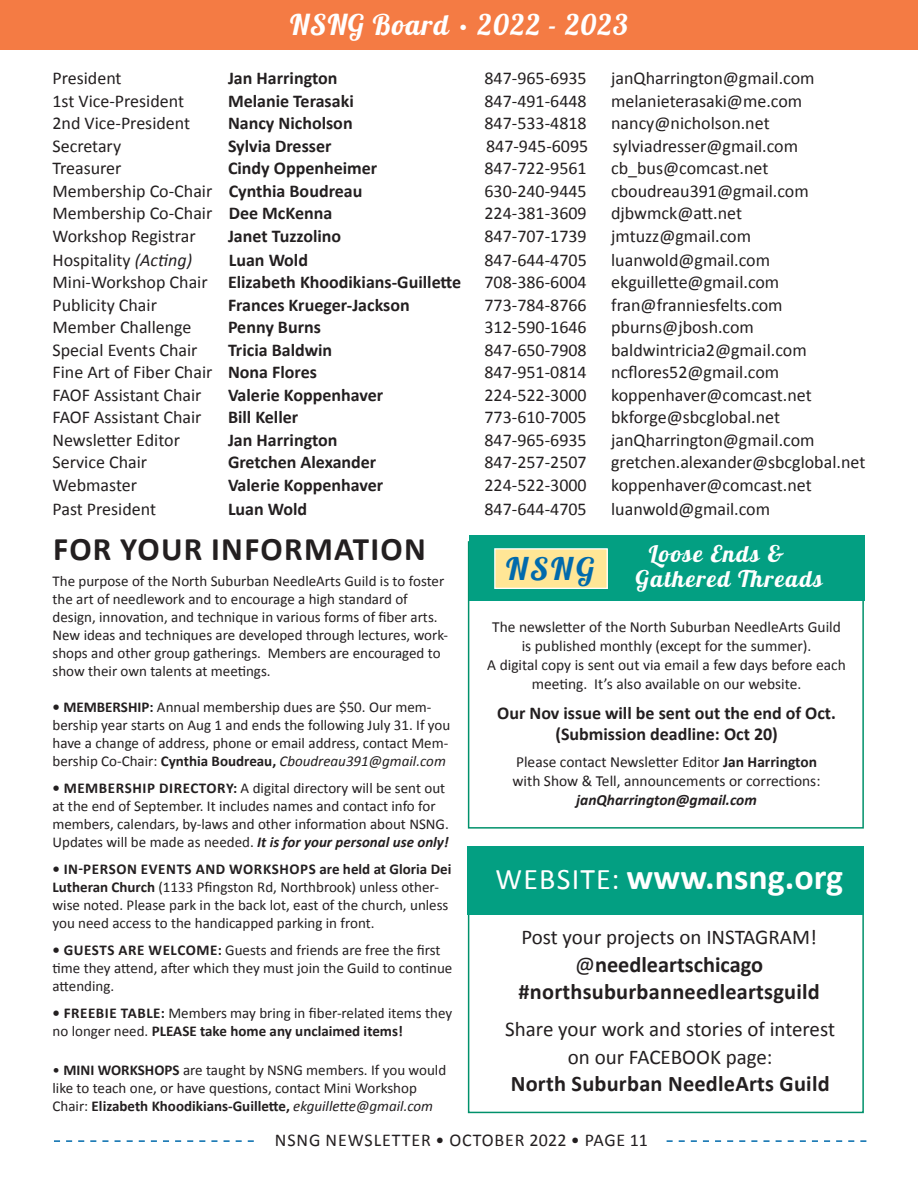
<style>
.page{position:relative;width:918px;height:1188px;background:#fff}
.page>*{position:absolute;margin:0;border:0;box-sizing:border-box;transform-origin:0 0}
.t1{font:700 36px "Calibri";color:#fff}
.t2{font:700 33px "Calibri";letter-spacing:.04em;color:#231f20}
.t3{font:30.9px "Lobster 1.4";color:#006aac;scale:1.04 1}
.t4{font:28.5px "Lobster 1.4";letter-spacing:.04em;color:#fff}
.t5{font:22.95px "Lobster 1.4";letter-spacing:.06em;color:#fff;scale:1.04 1}
.t6{font:700 22.35px/27.6px "Calibri";letter-spacing:.01em;color:#231f20;text-align:center}
.t7{font:21px/27.6px "Calibri";color:#231f20;text-align:center}
.t8{font:18px "Calibri";color:#231f20}
.t9{font:700 18px/21px "Calibri";color:#231f20;text-align:center}
.t10{font:18px "Calibri";letter-spacing:.05em;color:#231f20}
.t11{font:15.45px/18.9px "Calibri";color:#231f20;text-align:center}
.t12{font:italic 700 15.45px "Calibri";color:#231f20}
.t13{font:15px/18px "Calibri";color:#231f20}
.s1{font-weight:700}
.s2{font-style:italic}
.s3{font-weight:400}
.s4{font-weight:700;font-style:italic}
.s5{font-weight:400;font-size:30px}
</style>
<div class="page">
<div style="left:468px;top:850px;width:396px;height:263px;border:2px solid #00916b"></div>
<div style="left:0;top:0;width:918px;height:50px;background:#f47b44"></div>
<div style="left:468px;top:541px;width:396px;height:288px;border:2px solid #00916b"></div>
<div style="left:469px;top:536px;width:396px;height:66px;background:#039f82"></div>
<div style="left:495px;top:549px;width:112px;height:39px;background:#ffe696"></div>
<div style="left:494px;top:548px;width:114px;height:41px;border:1px solid #fff"></div>
<div style="left:468px;top:846px;width:396px;height:68px;background:#039f82"></div>
<svg style="left:54px;top:1140px;width:200px;height:2px"></svg>
<svg style="left:667px;top:1140px;width:199px;height:2px"></svg>
<h3 class="t4" style="left:290px;top:7px;width:339px">NSNG Board • 2022 - 2023</h3>
<p class="t8" style="left:52px;top:67px;width:71px">President</p>
<p class="t9" style="left:228px;top:68px;width:111px">Jan Harrington</p>
<p class="t8" style="left:484px;top:67px;width:104px">847-965-6935</p>
<p class="t8" style="left:611px;top:67px;width:205px">janQharrington@gmail.com</p>
<p class="t8" style="left:52px;top:89px;width:133px">1st Vice-President</p>
<p class="t9" style="left:228px;top:90px;width:127px">Melanie Terasaki</p>
<p class="t8" style="left:484px;top:89px;width:104px">847-491-6448</p>
<p class="t8" style="left:611px;top:89px;width:193px">melanieterasaki@me.com</p>
<p class="t8" style="left:52px;top:112px;width:139px">2nd Vice-President</p>
<p class="t9" style="left:228px;top:113px;width:126px">Nancy Nicholson</p>
<p class="t8" style="left:484px;top:112px;width:104px">847-533-4818</p>
<p class="t8" style="left:611px;top:112px;width:160px">nancy@nicholson.net</p>
<p class="t8" style="left:52px;top:134px;width:70px">Secretary</p>
<p class="t9" style="left:228px;top:135px;width:105px">Sylvia Dresser</p>
<p class="t8" style="left:486px;top:134px;width:104px">847-945-6095</p>
<p class="t8" style="left:613px;top:134px;width:187px">sylviadresser@gmail.com</p>
<p class="t8" style="left:52px;top:157px;width:71px">Treasurer</p>
<p class="t9" style="left:228px;top:158px;width:151px">Cindy Oppenheimer</p>
<p class="t8" style="left:484px;top:157px;width:104px">847-722-9561</p>
<p class="t8" style="left:611px;top:157px;width:159px">cb_bus@comcast.net</p>
<p class="t8" style="left:52px;top:179px;width:311px">Membership Co-Chair <span class="s1">Cynthia Boudreau</span></p>
<p class="t8" style="left:484px;top:179px;width:104px">630-240-9445</p>
<p class="t8" style="left:611px;top:179px;width:199px">cboudreau391@gmail.com</p>
<p class="t8" style="left:52px;top:202px;width:281px">Membership Co-Chair <span class="s1">Dee McKenna</span></p>
<p class="t8" style="left:484px;top:202px;width:104px">224-381-3609</p>
<p class="t8" style="left:611px;top:202px;width:133px">djbwmck@att.net</p>
<p class="t8" style="left:52px;top:224px;width:145px">Workshop Registrar</p>
<p class="t9" style="left:228px;top:225px;width:115px">Janet Tuzzolino</p>
<p class="t8" style="left:484px;top:224px;width:104px">847-707-1739</p>
<p class="t8" style="left:611px;top:224px;width:141px">jmtuzz@gmail.com</p>
<p class="t8" style="left:52px;top:248px;width:141px">Hospitality <span class="s2">(Acting)</span></p>
<p class="t9" style="left:229px;top:249px;width:81px">Luan Wold</p>
<p class="t8" style="left:485px;top:248px;width:104px">847-644-4705</p>
<p class="t8" style="left:611px;top:248px;width:161px">luanwold@gmail.com</p>
<p class="t9" style="left:52px;top:272px;width:410px"><span class="s3">Mini-Workshop Chair</span> Elizabeth Khoodikians-Guillette</p>
<p class="t8" style="left:484px;top:271px;width:104px">708-386-6004</p>
<p class="t8" style="left:611px;top:271px;width:170px">ekguillette@gmail.com</p>
<p class="t8" style="left:52px;top:293px;width:106px">Publicity Chair</p>
<p class="t9" style="left:228px;top:294px;width:183px">Frances Krueger-Jackson</p>
<p class="t8" style="left:484px;top:293px;width:104px">773-784-8766</p>
<p class="t8" style="left:611px;top:293px;width:173px">fran@franniesfelts.com</p>
<p class="t8" style="left:52px;top:316px;width:141px">Member Challenge</p>
<p class="t9" style="left:228px;top:317px;width:94px">Penny Burns</p>
<p class="t8" style="left:484px;top:316px;width:104px">312-590-1646</p>
<p class="t8" style="left:611px;top:316px;width:144px">pburns@jbosh.com</p>
<p class="t8" style="left:52px;top:338px;width:147px">Special Events Chair</p>
<p class="t9" style="left:228px;top:339px;width:106px">Tricia Baldwin</p>
<p class="t8" style="left:484px;top:338px;width:104px">847-650-7908</p>
<p class="t8" style="left:611px;top:338px;width:197px">baldwintricia2@gmail.com</p>
<p class="t8" style="left:52px;top:361px;width:266px">Fine Art of Fiber Chair <span class="s1">Nona Flores</span></p>
<p class="t8" style="left:484px;top:361px;width:104px">847-951-0814</p>
<p class="t8" style="left:611px;top:361px;width:170px">ncflores52@gmail.com</p>
<p class="t8" style="left:52px;top:383px;width:151px">FAOF Assistant Chair</p>
<p class="t9" style="left:228px;top:384px;width:157px">Valerie Koppenhaver</p>
<p class="t8" style="left:484px;top:383px;width:104px">224-522-3000</p>
<p class="t8" style="left:611px;top:383px;width:202px">koppenhaver@comcast.net</p>
<p class="t8" style="left:52px;top:406px;width:151px">FAOF Assistant Chair</p>
<p class="t9" style="left:228px;top:407px;width:72px">Bill Keller</p>
<p class="t8" style="left:484px;top:406px;width:104px">773-610-7005</p>
<p class="t8" style="left:611px;top:406px;width:170px">bkforge@sbcglobal.net</p>
<p class="t8" style="left:52px;top:428px;width:129px">Newsletter Editor</p>
<p class="t9" style="left:228px;top:429px;width:111px">Jan Harrington</p>
<p class="t8" style="left:484px;top:428px;width:104px">847-965-6935</p>
<p class="t8" style="left:611px;top:428px;width:205px">janQharrington@gmail.com</p>
<p class="t8" style="left:52px;top:451px;width:96px">Service Chair</p>
<p class="t9" style="left:228px;top:452px;width:150px">Gretchen Alexander</p>
<p class="t8" style="left:484px;top:451px;width:104px">847-257-2507</p>
<p class="t8" style="left:611px;top:451px;width:256px">gretchen.alexander@sbcglobal.net</p>
<p class="t8" style="left:52px;top:473px;width:86px">Webmaster</p>
<p class="t9" style="left:228px;top:474px;width:157px">Valerie Koppenhaver</p>
<p class="t8" style="left:484px;top:473px;width:104px">224-522-3000</p>
<p class="t8" style="left:611px;top:473px;width:202px">koppenhaver@comcast.net</p>
<p class="t8" style="left:52px;top:497px;width:105px">Past President</p>
<p class="t9" style="left:228px;top:498px;width:81px">Luan Wold</p>
<p class="t8" style="left:484px;top:497px;width:104px">847-644-4705</p>
<p class="t8" style="left:611px;top:497px;width:161px">luanwold@gmail.com</p>
<h2 class="t2" style="left:53px;top:528px;width:374px">FOR YOUR INFORMATION</h2>
<p class="t13" style="left:52px;top:573px;width:397px">The purpose of the North Suburban NeedleArts Guild is to foster the art of needlework and to encourage a high standard of design, innovation, and technique in various forms of fiber arts.<br>New ideas and techniques are developed through lectures, work&shy;shops and other group gatherings. Members are encouraged to show their own talents at meetings.</p>
<p class="t13" style="left:52px;top:699px;width:399px"><span class="s1">• MEMBERSHIP:</span> Annual membership dues are $50. Our mem&shy;bership year starts on Aug 1 and ends the following July 31. If you have a change of address, phone or email address, contact Mem&shy;bership Co-Chair: <span class="s1">Cynthia Boudreau,</span> <span class="s2">Cboudreau391@gmail.com</span></p>
<p class="t13" style="left:53px;top:780px;width:398px"><span class="s1">• MEMBERSHIP DIRECTORY:</span> A digital directory will be sent out at the end of September. It includes names and contact info for members, calendars, by-laws and other information about NSNG.<br>Updates will be made as needed. <span class="s4">It is for your personal use only!</span></p>
<p class="t13" style="left:53px;top:861px;width:400px"><span class="s1">• IN-PERSON EVENTS AND WORKSHOPS are held at Gloria Dei Lutheran Church</span> (1133 Pfingston Rd, Northbrook) unless other&shy;wise noted. Please park in the back lot, east of the church, unless you need access to the handicapped parking in front.</p>
<p class="t13" style="left:53px;top:942px;width:401px"><span class="s1">• GUESTS ARE WELCOME:</span> Guests and friends are free the first time they attend, after which they must join the Guild to continue attending.</p>
<p class="t13" style="left:53px;top:1005px;width:401px"><span class="s1">• FREEBIE TABLE:</span> Members may bring in fiber-related items they no longer need. <span class="s1">PLEASE take home any unclaimed items!</span></p>
<p class="t13" style="left:53px;top:1062px;width:395px">• <span class="s1">MINI WORKSHOPS</span> are taught by NSNG members. If you would like to teach one, or have questions, contact Mini Workshop<br>Chair: <span class="s1">Elizabeth Khoodikians-Guillette,</span> <span class="s2">ekguillette@gmail.com</span></p>
<h3 class="t5" style="left:649px;top:539px;width:132px">Loose Ends &amp;</h3>
<h3 class="t3" style="left:506px;top:549px;width:87px">NSNG</h3>
<h3 class="t5" style="left:636px;top:564px;width:181px">Gathered Threads</h3>
<p class="t11" style="left:487px;top:618px;width:360px">The newsletter of the North Suburban NeedleArts Guild is published monthly (except for the summer).<br>A digital copy is sent out via email a few days before each meeting. It’s also available on our website.</p>
<p class="t9" style="left:497px;top:703px;width:340px">Our Nov issue will be sent out the end of Oct. (Submission deadline: Oct 20)</p>
<p class="t11" style="left:513px;top:753px;width:309px;text-align:left">Please contact Newsletter Editor <span class="s1">Jan Harrington </span>with Show &amp; Tell, announcements or corrections:</p>
<p class="t12" style="left:576px;top:790px;width:182px">janQharrington@gmail.com</p>
<h1 class="t1" style="left:496px;top:854px;width:349px"><span class="s5">WEBSITE:</span> www.nsng.org</h1>
<h3 class="t7" style="left:521px;top:924px;width:297px">Post your projects on INSTAGRAM!</h3>
<h3 class="t6" style="left:519px;top:951px;width:303px"><span class="s3">@</span>needleartschicago #northsuburbanneedleartsguild</h3>
<h3 class="t7" style="left:505px;top:1016px;width:331px">Share your work and stories of interest on our FACEBOOK page:</h3>
<h3 class="t6" style="left:511px;top:1070px;width:320px">North Suburban NeedleArts Guild</h3>
<p class="t10" style="left:275px;top:1129px;width:374px">NSNG NEWSLETTER • OCTOBER 2022 • PAGE 11</p>
</div>
